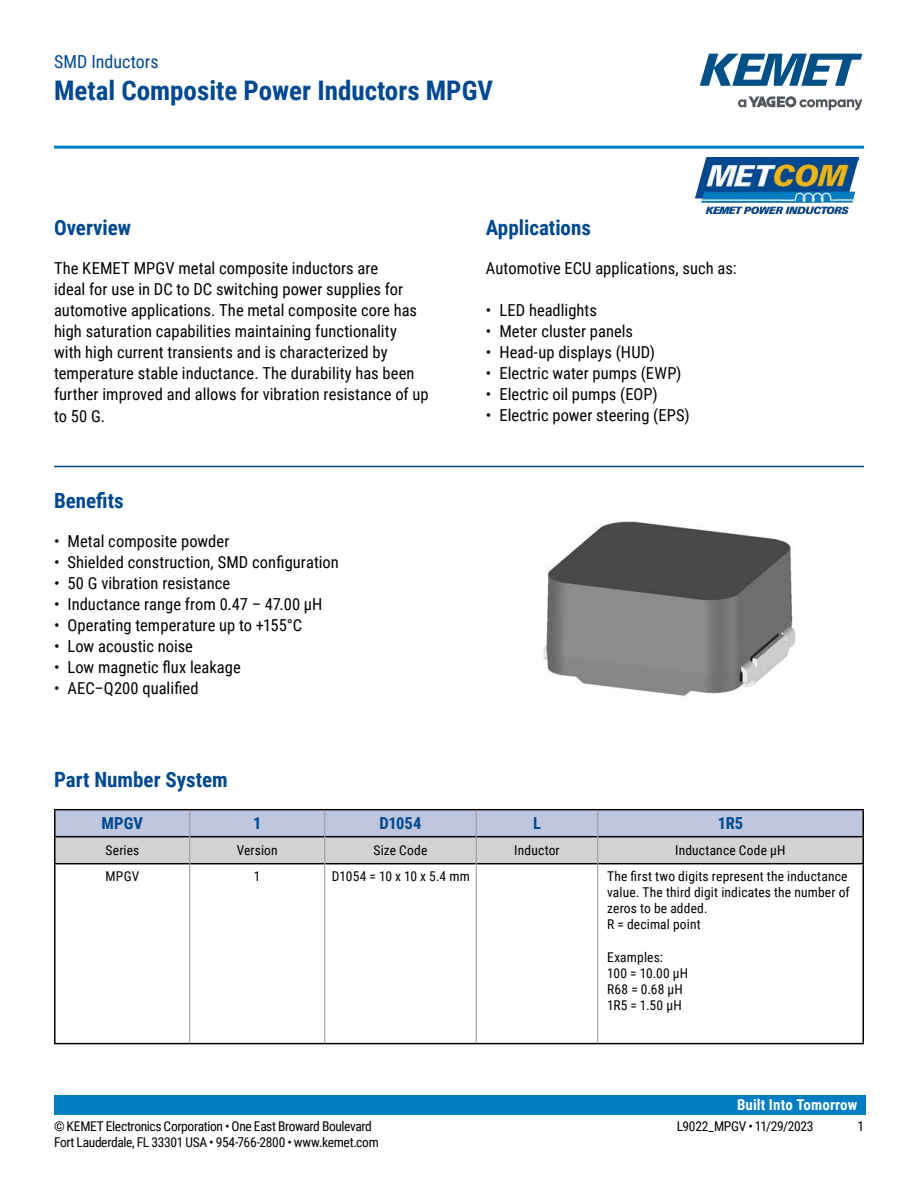
<style>
.page{position:relative;width:918px;height:1188px;background:#fff}
.page>*{position:absolute;margin:0;border:0;box-sizing:border-box;transform-origin:0 0}
.t1{font:700 27px "Roboto Condensed";color:#004990}
.t2{font:700 21px "Roboto Condensed";color:#004990}
.t3{font:18px "Roboto Condensed";color:#004990}
.t4{font:16.5px/21px "Roboto Condensed";letter-spacing:.005em;color:#000}
.t5{font:700 16.5px "Roboto Condensed";color:#004990}
.t6{font:700 15px "Roboto Condensed";letter-spacing:.01em;color:#fff}
.t7{font:13.5px/16.2px "Roboto Condensed";letter-spacing:.01em;color:#000}
.t8{font:13.5px "Roboto Condensed";letter-spacing:-.025em;color:#000}
</style>
<div class="page">
<svg style="left:738px;top:96px;width:124px;height:14px"></svg>
<svg style="left:700px;top:54px;width:162px;height:32px"></svg>
<hr style="left:54px;top:146px;width:810px;height:3px;background:#007dc3">
<div style="left:54px;top:1095px;width:811px;height:20px;background:#007dc3"></div>
<hr style="left:54px;top:466px;width:810px;height:1px;background:#004990">
<svg style="left:56px;top:864px;width:420px;height:179px"></svg>
<hr style="left:54px;top:836px;width:135px;height:1px;background:#000">
<hr style="left:598px;top:836px;width:266px;height:1px;background:#000">
<hr style="left:54px;top:809px;width:136px;height:1px;background:#000">
<hr style="left:54px;top:810px;width:2px;height:26px;background:#000">
<hr style="left:190px;top:809px;width:135px;height:1px;background:#000">
<hr style="left:325px;top:809px;width:151px;height:1px;background:#000">
<hr style="left:476px;top:809px;width:122px;height:1px;background:#000">
<hr style="left:598px;top:809px;width:266px;height:1px;background:#000">
<hr style="left:862px;top:810px;width:2px;height:26px;background:#000">
<hr style="left:54px;top:837px;width:2px;height:26px;background:#000">
<hr style="left:862px;top:837px;width:2px;height:26px;background:#000">
<hr style="left:54px;top:863px;width:135px;height:1px;background:#000">
<hr style="left:54px;top:864px;width:2px;height:179px;background:#000">
<hr style="left:598px;top:863px;width:266px;height:1px;background:#000">
<hr style="left:862px;top:864px;width:2px;height:179px;background:#000">
<hr style="left:54px;top:1043px;width:136px;height:1px;background:#000">
<hr style="left:190px;top:1043px;width:135px;height:1px;background:#000">
<hr style="left:325px;top:1043px;width:151px;height:1px;background:#000">
<hr style="left:476px;top:1043px;width:122px;height:1px;background:#000">
<hr style="left:598px;top:1043px;width:266px;height:1px;background:#000">
<hr style="left:189px;top:864px;width:1px;height:179px;background:#939598">
<hr style="left:324px;top:864px;width:1px;height:179px;background:#939598">
<hr style="left:476px;top:864px;width:1px;height:179px;background:#939598">
<svg style="left:55px;top:810px;width:808px;height:54px;background:#bcc0cd"></svg>
<hr style="left:597px;top:864px;width:1px;height:179px;background:#939598">
<img style="left:543px;top:521px;width:253px;height:176px">
<img style="left:695px;top:157px;width:164px;height:57px">
<p class="t3" style="left:54px;top:48px;width:106px">SMD Inductors</p>
<h1 class="t1" style="left:54px;top:71px;width:441px">Metal Composite Power Inductors MPGV</h1>
<p class="t2" style="left:54px;top:213px;width:79px">Overview</p>
<p class="t4" style="left:54px;top:257px;width:376px">The KEMET MPGV metal composite inductors are<br>ideal for use in DC to DC switching power supplies for automotive applications. The metal composite core has high saturation capabilities maintaining functionality<br>with high current transients and is characterized by temperature stable inductance. The durability has been further improved and allows for vibration resistance of up to 50 G.</p>
<p class="t2" style="left:54px;top:486px;width:71px">Benefits</p>
<p class="t4" style="left:54px;top:530px;width:177px">• Metal composite powder</p>
<p class="t4" style="left:54px;top:551px;width:286px">• Shielded construction, SMD configuration</p>
<p class="t4" style="left:54px;top:572px;width:178px">• 50 G vibration resistance</p>
<p class="t4" style="left:54px;top:593px;width:270px">• Inductance range from 0.47 – 47.00 µH</p>
<p class="t4" style="left:54px;top:614px;width:250px">• Operating temperature up to +155°C</p>
<p class="t4" style="left:54px;top:635px;width:141px">• Low acoustic noise</p>
<p class="t4" style="left:54px;top:656px;width:188px">• Low magnetic flux leakage</p>
<p class="t4" style="left:54px;top:677px;width:146px">• AEC–Q200 qualified</p>
<p class="t2" style="left:486px;top:213px;width:107px">Applications</p>
<p class="t4" style="left:486px;top:257px;width:252px">Automotive ECU applications, such as:</p>
<p class="t4" style="left:486px;top:299px;width:113px">• LED headlights</p>
<p class="t4" style="left:486px;top:320px;width:149px">• Meter cluster panels</p>
<p class="t4" style="left:486px;top:341px;width:170px">• Head-up displays (HUD)</p>
<p class="t4" style="left:486px;top:362px;width:197px">• Electric water pumps (EWP)</p>
<p class="t4" style="left:486px;top:384px;width:173px">• Electric oil pumps (EOP)</p>
<p class="t4" style="left:486px;top:405px;width:205px">• Electric power steering (EPS)</p>
<p class="t2" style="left:54px;top:765px;width:175px">Part Number System</p>
<p class="t5" style="left:102px;top:812px;width:43px">MPGV</p>
<p class="t5" style="left:253px;top:812px;width:10px">1</p>
<p class="t5" style="left:379px;top:812px;width:44px">D1054</p>
<p class="t5" style="left:533px;top:812px;width:9px">L</p>
<p class="t5" style="left:718px;top:812px;width:27px">1R5</p>
<p class="t7" style="left:105px;top:842px;width:35px">Series</p>
<p class="t7" style="left:237px;top:842px;width:43px">Version</p>
<p class="t7" style="left:374px;top:842px;width:55px">Size Code</p>
<p class="t7" style="left:514px;top:842px;width:47px">Inductor</p>
<p class="t7" style="left:675px;top:842px;width:112px">Inductance Code µH</p>
<p class="t7" style="left:105px;top:867px;width:35px">MPGV</p>
<p class="t7" style="left:254px;top:867px;width:8px">1</p>
<p class="t7" style="left:332px;top:867px;width:139px">D1054 = 10 x 10 x 5.4 mm</p>
<p class="t7" style="left:607px;top:867px;width:244px">The first two digits represent the inductance value. The third digit indicates the number of zeros to be added.<br>R = decimal point</p>
<p class="t7" style="left:607px;top:948px;width:83px">Examples:<br>100 = 10.00 μH<br>R68 = 0.68 µH<br>1R5 = 1.50 µH</p>
<p class="t6" style="left:737px;top:1094px;width:122px">Built Into Tomorrow</p>
<p class="t8" style="left:54px;top:1116px;width:319px">© KEMET Electronics Corporation • One East Broward Boulevard</p>
<p class="t8" style="left:677px;top:1116px;width:138px">L9022_MPGV • 11/29/2023</p>
<p class="t7" style="left:857px;top:1117px;width:8px">1</p>
<p class="t8" style="left:54px;top:1133px;width:326px">Fort Lauderdale, FL 33301 USA • 954-766-2800 • www.kemet.com</p>
</div>
